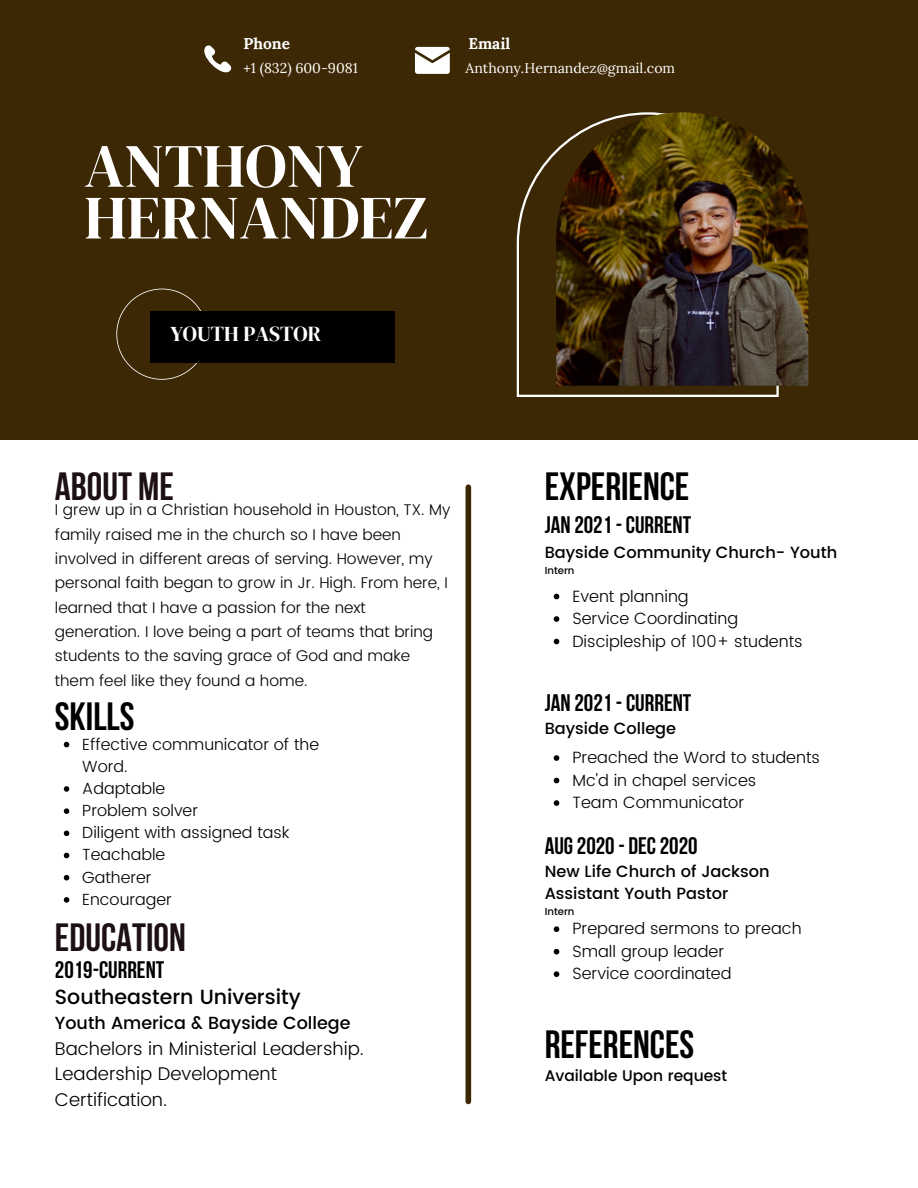
<style>
.page{position:relative;width:918px;height:1188px;background:#fff}
.page>*{position:absolute;margin:0;border:0;box-sizing:border-box;transform-origin:0 0}
.t1{font:61.35px/51.8px "DM Serif Display";color:#fff}
.t2{font:700 39.3px "Bebas Neue";color:#000}
.t3{font:700 39.3px "Bebas Neue";color:#1c1013}
.t4{font:700 23.85px "Bebas Neue";color:#000}
.t5{font:21.15px "DM Serif Display";color:#fff}
.t6{font:500 20.55px "Poppins";color:#000}
.t7{font:300 18.3px/25.3px "Poppins";color:#000}
.t8{font:500 17.55px "Poppins";color:#000}
.t9{font:300 16.35px/22.5px "Poppins";color:#000}
.t10{font:500 16.2px/22px "Poppins";color:#000}
.t11{font:300 16.05px/22.2px "Poppins";color:#000}
.t12{font:300 15.45px/24.3px "Poppins";color:#000}
.t13{font:500 15.45px "Poppins";color:#000}
.t14{font:700 15.45px "Lora";color:#fff}
.t15{font:14.1px "Lora";color:#fff}
.t16{font:500 10.2px "Poppins";color:#000}
</style>
<div class="page">
<div style="left:0;top:0;width:918px;height:440px;background:#3c2804"></div>
<svg style="left:116px;top:289px;width:85px;height:91px"></svg>
<div style="left:150px;top:311px;width:244px;height:52px;background:#000"></div>
<svg style="left:204px;top:45px;width:28px;height:28px"></svg>
<svg style="left:415px;top:47px;width:35px;height:27px"></svg>
<svg style="left:517px;top:150px;width:262px;height:247px"></svg>
<img style="left:556px;top:112px;width:252px;height:274px">
<svg style="left:554px;top:755px;width:5px;height:6px"></svg>
<svg style="left:554px;top:778px;width:5px;height:5px"></svg>
<svg style="left:554px;top:800px;width:5px;height:6px"></svg>
<svg style="left:554px;top:594px;width:5px;height:5px"></svg>
<svg style="left:554px;top:616px;width:5px;height:6px"></svg>
<svg style="left:554px;top:639px;width:5px;height:5px"></svg>
<svg style="left:554px;top:926px;width:5px;height:6px"></svg>
<svg style="left:554px;top:949px;width:5px;height:5px"></svg>
<svg style="left:554px;top:971px;width:5px;height:6px"></svg>
<svg style="left:64px;top:742px;width:5px;height:5px"></svg>
<svg style="left:64px;top:786px;width:5px;height:6px"></svg>
<svg style="left:64px;top:808px;width:5px;height:6px"></svg>
<svg style="left:64px;top:831px;width:5px;height:5px"></svg>
<svg style="left:64px;top:853px;width:5px;height:5px"></svg>
<svg style="left:64px;top:875px;width:5px;height:5px"></svg>
<svg style="left:64px;top:897px;width:5px;height:6px"></svg>
<div style="left:466px;top:487px;width:5px;height:614px;background:#3c2804"></div>
<p class="t14" style="left:244px;top:34px;width:48px">Phone</p>
<p class="t15" style="left:244px;top:59px;width:116px">+1 (832) 600-9081</p>
<h1 class="t1" style="left:84px;top:139px;width:345px">ANTHONY<br>HERNANDEZ</h1>
<h3 class="t5" style="left:170px;top:319px;width:152px">YOUTH PASTOR</h3>
<p class="t14" style="left:468px;top:34px;width:43px">Email</p>
<p class="t15" style="left:466px;top:58px;width:211px">Anthony.Hernandez@gmail.com</p>
<h2 class="t3" style="left:55px;top:470px;width:120px">ABOUT ME</h2>
<p class="t12" style="left:55px;top:498px;width:397px">I grew up in a Christian household in Houston, TX. My family raised me in the church so I have been involved in different areas of serving. However, my personal faith began to grow in Jr. High. From here, I learned that I have a passion for the next generation. I love being a part of teams that bring students to the saving grace of God and make them feel like they found a home.</p>
<h2 class="t2" style="left:55px;top:701px;width:81px">SKILLS</h2>
<p class="t11" style="left:82px;top:733px;width:238px">Effective communicator of the<br>Word.<br>Adaptable<br>Problem solver<br>Diligent with assigned task<br>Teachable<br>Gatherer<br>Encourager</p>
<h2 class="t2" style="left:545px;top:470px;width:146px">EXPERIENCE</h2>
<h3 class="t4" style="left:545px;top:515px;width:148px">JAN 2021-CURRENT</h3>
<p class="t10" style="left:545px;top:542px;width:294px">Bayside Community Church- Youth</p>
<p class="t16" style="left:545px;top:565px;width:31px">Intern</p>
<p class="t9" style="left:572px;top:585px;width:232px">Event planning<br>Service Coordinating<br>Discipleship of 100+ students</p>
<h3 class="t4" style="left:545px;top:693px;width:148px">JAN 2021-CURRENT</h3>
<p class="t10" style="left:545px;top:717px;width:133px">Bayside College</p>
<p class="t9" style="left:572px;top:746px;width:249px">Preached the Word to students<br>Mc'd in chapel services<br>Team Communicator</p>
<h3 class="t4" style="left:545px;top:836px;width:154px">AUG2020- DEC2020</h3>
<p class="t10" style="left:545px;top:860px;width:226px">New Life Church of Jackson<br>Assistant Youth Pastor</p>
<p class="t16" style="left:545px;top:905px;width:31px">Intern</p>
<p class="t9" style="left:572px;top:917px;width:231px">Prepared sermons to preach<br>Small group leader<br>Service coordinated</p>
<h2 class="t3" style="left:55px;top:921px;width:133px">EDUCATION</h2>
<h3 class="t6" style="left:55px;top:985px;width:247px">Southeastern University</h3>
<p class="t8" style="left:55px;top:1013px;width:297px">Youth America &amp; Bayside College</p>
<h3 class="t4" style="left:55px;top:960px;width:111px">2019-CURRENT</h3>
<p class="t7" style="left:55px;top:1036px;width:310px">Bachelors in Ministerial Leadership.<br>Leadership Development<br>Certification.</p>
<h2 class="t2" style="left:545px;top:1029px;width:151px">REFERENCES</h2>
<p class="t13" style="left:545px;top:1067px;width:184px">Available Upon request</p>
</div>
